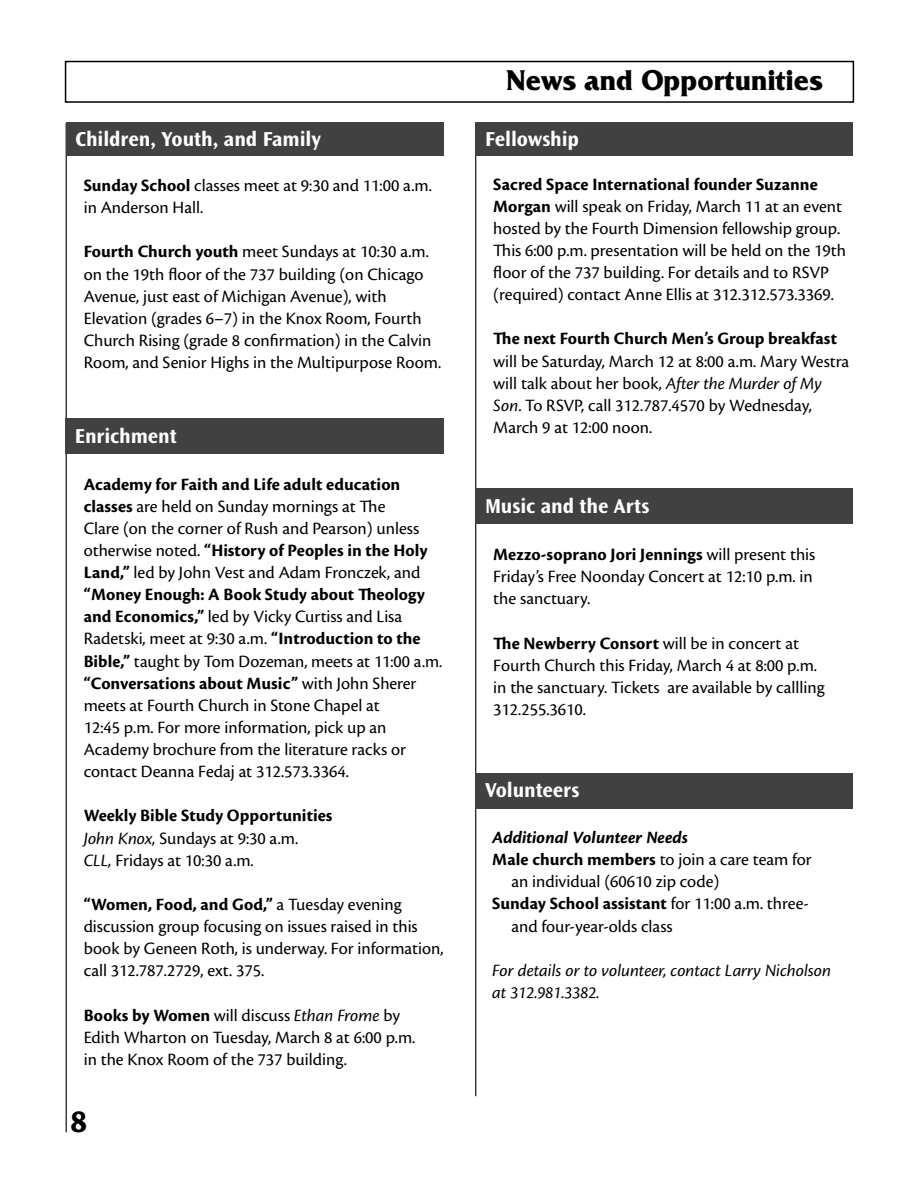
<style>
.page{position:relative;width:918px;height:1188px;background:#fff}
.page>*{position:absolute;margin:0;border:0;box-sizing:border-box;transform-origin:0 0}
.t1{font:700 34.5px "Cronos Pro";color:#000}
.t2{font:700 30px "Friz Quadrata Std";letter-spacing:.005em;color:#000;scale:.94 1}
.t3{font:700 21px "Ocean Sans Std";letter-spacing:-.005em;color:#fff}
.t4{font:18px/22.2px "Cronos Pro";color:#000}
.t5{font:700 18px "Cronos Pro";color:#000}
.t6{font:italic 18px/22.2px "Cronos Pro";color:#000}
.t7{font:italic 700 18px "Cronos Pro";color:#000}
.s1{font-weight:700}
.s2{font-style:italic}
.s3{font-weight:400}
</style>
<div class="page">
<div style="left:65px;top:61px;width:789px;height:42px;border:2px solid #000"></div>
<hr style="left:475px;top:123px;width:1px;height:973px;background:#000">
<hr style="left:66px;top:123px;width:1px;height:1009px;background:#000">
<div style="left:65px;top:419px;width:378px;height:35px;background:#414142"></div>
<div style="left:66px;top:123px;width:378px;height:33px;background:#414142"></div>
<div style="left:475px;top:123px;width:378px;height:33px;background:#414142"></div>
<div style="left:475px;top:488px;width:378px;height:36px;background:#414142"></div>
<div style="left:475px;top:773px;width:378px;height:35px;background:#414142"></div>
<p class="t3" style="left:76px;top:128px;width:247px">Children, Youth, and Family</p>
<p class="t4" style="left:84px;top:174px;width:350px"><span class="s1">Sunday School</span> classes meet at 9:30 and 11:00 a.m. in Anderson Hall.</p>
<p class="t4" style="left:84px;top:241px;width:359px"><span class="s1">Fourth Church youth</span> meet Sundays at 10:30 a.m. on the 19th floor of the 737 building (on Chicago Avenue, just east of Michigan Avenue), with Elevation (grades 6–7) in the Knox Room, Fourth Church Rising (grade 8 confirmation) in the Calvin Room, and Senior Highs in the Multipurpose Room.</p>
<p class="t3" style="left:75px;top:424px;width:103px">Enrichment</p>
<p class="t4" style="left:84px;top:473px;width:360px"><span class="s1">Academy for Faith and Life adult education classes</span> are held on Sunday mornings at The<br>Clare (on the corner of Rush and Pearson) unless otherwise noted. <span class="s1">“History of Peoples in the Holy Land,”</span> led by John Vest and Adam Fronczek, and <span class="s1">“Money Enough: A Book Study about Theology and Economics,”</span> led by Vicky Curtiss and Lisa Radetski, meet at 9:30 a.m. <span class="s1">“Introduction to the Bible,”</span> taught by Tom Dozeman, meets at 11:00 a.m. <span class="s1">“Conversations about Music”</span> with John Sherer meets at Fourth Church in Stone Chapel at<br>12:45 p.m. For more information, pick up an Academy brochure from the literature racks or contact Deanna Fedaj at 312.573.3364.</p>
<p class="t4" style="left:84px;top:805px;width:250px"><span class="s1">Weekly Bible Study Opportunities<br></span><span class="s2">John Knox,</span> Sundays at 9:30 a.m.<br><span class="s2">CLL,</span> Fridays at 10:30 a.m.</p>
<p class="t4" style="left:84px;top:893px;width:361px"><span class="s1">“Women, Food, and God,”</span> a Tuesday evening discussion group focusing on issues raised in this book by Geneen Roth, is underway. For information, call 312.787.2729, ext. 375.</p>
<p class="t4" style="left:84px;top:1004px;width:333px"><span class="s1">Books by Women</span> will discuss <span class="s2">Ethan Frome</span> by<br>Edith Wharton on Tuesday, March 8 at 6:00 p.m. in the Knox Room of the 737 building.</p>
<h1 class="t1" style="left:70px;top:1101px;width:19px">8</h1>
<h2 class="t2" style="left:506px;top:63px;width:338px">News and Opportunities</h2>
<p class="t3" style="left:485px;top:128px;width:95px">Fellowship</p>
<p class="t4" style="left:493px;top:173px;width:354px"><span class="s1">Sacred Space International founder Suzanne Morgan</span> will speak on Friday, March 11 at an event hosted by the Fourth Dimension fellowship group.<br>This 6:00 p.m. presentation will be held on the 19th floor of the 737 building. For details and to RSVP (required) contact Anne Ellis at 312.312.573.3369.</p>
<p class="t5" style="left:493px;top:328px;width:345px">The next Fourth Church Men’s Group breakfast</p>
<p class="t4" style="left:493px;top:350px;width:358px">will be Saturday, March 12 at 8:00 a.m. Mary Westra will talk about her book, <span class="s2">After the Murder of My Son</span>. To RSVP, call 312.787.4570 by Wednesday, March 9 at 12:00 noon.</p>
<p class="t3" style="left:485px;top:494px;width:166px">Music and the Arts</p>
<p class="t4" style="left:493px;top:543px;width:323px"><span class="s1">Mezzo-soprano Jori Jennings</span> will present this<br>Friday’s Free Noonday Concert at 12:10 p.m. in the sanctuary.</p>
<p class="t4" style="left:493px;top:632px;width:333px"><span class="s1">The Newberry Consort</span> will be in concert at Fourth Church this Friday, March 4 at 8:00 p.m. in the sanctuary. Tickets are available by callling 312.255.3610.</p>
<p class="t3" style="left:485px;top:779px;width:96px">Volunteers</p>
<p class="t7" style="left:492px;top:827px;width:197px">Additional Volunteer Needs</p>
<p class="t4" style="left:492px;top:849px;width:321px"><span class="s1">Male church members</span> to join a care team for</p>
<p class="t4" style="left:511px;top:871px;width:210px">an individual (60610 zip code)</p>
<p class="t5" style="left:492px;top:894px;width:318px">Sunday School assistant <span class="s3">for 11:00 a.m. three-</span></p>
<p class="t4" style="left:511px;top:915px;width:163px">and four-year-olds class</p>
<p class="t6" style="left:492px;top:959px;width:340px">For details or to volunteer, contact Larry Nicholson at 312.981.3382.</p>
</div>
